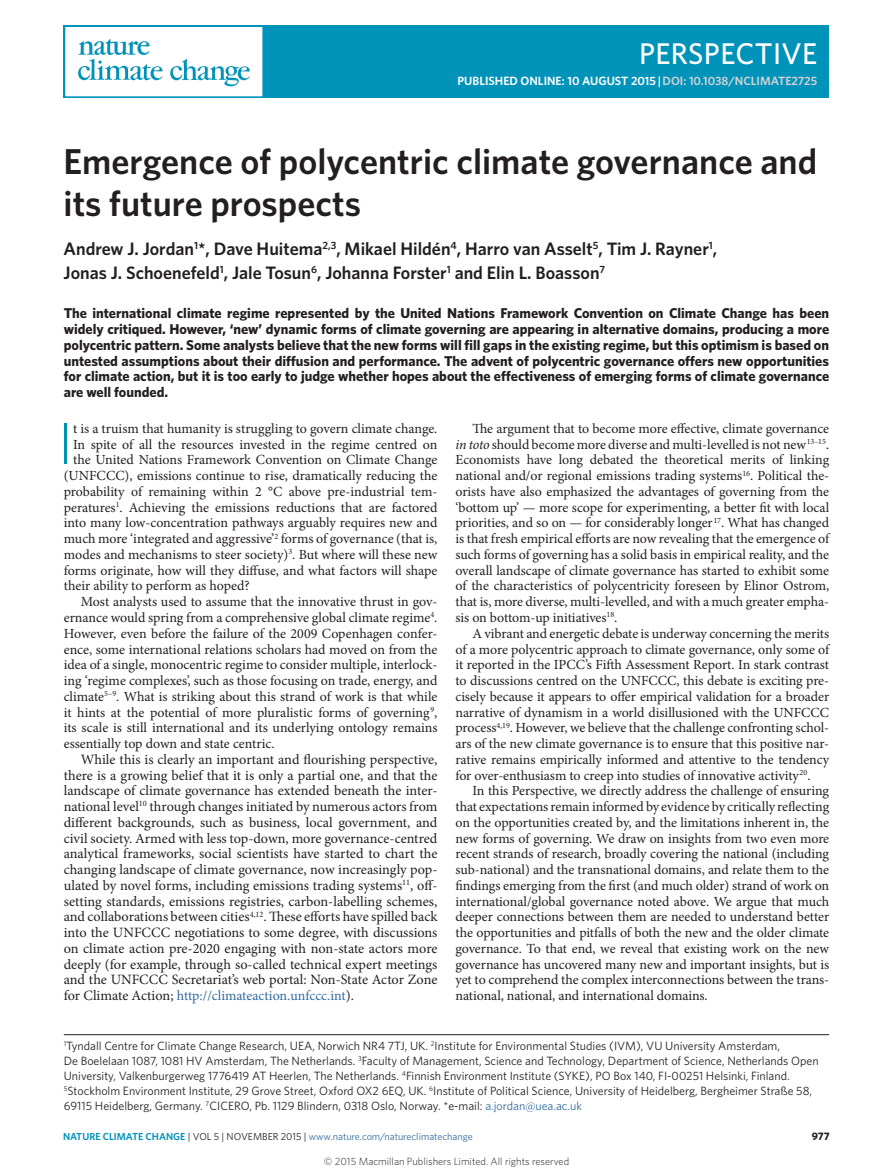
<style>
.page{position:relative;width:893px;height:1174px;background:#fff}
.page>*{position:absolute;margin:0;border:0;box-sizing:border-box;transform-origin:0 0}
.Body_first_w_drop_c{font:300 59.4px "Whitney";color:#0093ba}
.Title{font:600 36px/42px "Whitney";color:#231f20}
.t1{font:500 30px "Whitney";letter-spacing:.01em;color:#fff}
.Author{font:600 18px/24px "Whitney";color:#231f20}
.Body_text{font:14.25px/15.8px "Minion Pro";color:#231f20;text-align:justify}
.Abstract{font:700 14.25px/15.8px "Whitney";color:#231f20;text-align:justify}
.Body_text-2{font:13.95px/15.8px "Minion Pro";letter-spacing:-.005em;color:#231f20;text-align:justify}
.Body_first_w_drop_c-2{font:13.95px "Minion Pro";letter-spacing:-.005em;color:#231f20}
.Body_text-3{font:13.95px "Minion Pro";color:#316a9f}
.Address{font:12px/15px "Whitney";color:#231f20}
.t2{font:600 12px "Whitney";color:#fff}
.t3{font:700 10.8px "Whitney";color:#231f20}
.t4{font:300 10.5px "Whitney";color:#231f20}
.t5{font:10.2px "Whitney";color:#316a9f}
.s1{color:#d1d2d4}
.s2{font-style:italic}
.s3{color:#316a9f}
.s4{font-size:14.25px;color:#231f20}
.s5{font-weight:600;color:#0093ba}
.s6{color:#231f20}
</style>
<div class="page">
<hr style="left:64px;top:1034px;width:765px;height:1px;background:#231f20">
<div style="left:64px;top:26px;width:765px;height:72px;background:#0093ba"></div>
<div style="left:64px;top:26px;width:200px;height:72px;background:#fff;border:2px solid #0093ba"></div>
<svg style="left:170px;top:59px;width:80px;height:27px"></svg>
<svg style="left:78px;top:39px;width:84px;height:41px"></svg>
<p class="t1" style="left:639px;top:34px;width:180px">PERSPECTIVE</p>
<p class="t2" style="left:458px;top:73px;width:361px">PUBLISHED ONLINE: 10 AUGUST 2015 |<span class="s1">DOI: 10.1038/NCLIMATE2725</span></p>
<p class="Title" style="left:64px;top:140px;width:755px">Emergence of polycentric climate governance and its future prospects</p>
<p class="Author" style="left:64px;top:237px;width:655px">Andrew J. Jordan<sup>1</sup>*, Dave Huitema<sup>2,3</sup>, Mikael Hildén<sup>4</sup>, Harro van Asselt<sup>5</sup>, Tim J. Rayner<sup>1</sup>,<br>Jonas J. Schoenefeld<sup>1</sup>, Jale Tosun<sup>6</sup>, Johanna Forster<sup>1</sup> and Elin L. Boasson<sup>7</sup></p>
<p class="Abstract" style="left:64px;top:305px;width:767px">The international climate regime represented by the United Nations Framework Convention on Climate Change has been widely critiqued. However, ‘new’ dynamic forms of climate governing are appearing in alternative domains, producing a more polycentric pattern. Some analysts believe that the new forms will fill gaps in the existing regime, but this optimism is based on untested assumptions about their diffusion and performance. The advent of polycentric governance offers new opportunities for climate action, but it is too early to judge whether hopes about the effectiveness of emerging forms of climate governance are well founded.</p>
<p class="Body_text-2" style="left:455px;top:420px;width:375px;text-indent:17px">The argument that to become more effective, climate governance <span class="s2">in toto</span> should become more diverse and multi-levelled is not new<sup>13–15</sup>.<br>Economists have long debated the theoretical merits of linking national and/or regional emissions trading systems<sup>16</sup>. Political the&shy;orists have also emphasized the advantages of governing from the ‘bottom up’ — more scope for experimenting, a better fit with local priorities, and so on — for considerably longer<sup>17</sup>. What has changed is that fresh empirical efforts are now revealing that the emergence of such forms of governing has a solid basis in empirical reality, and the overall landscape of climate governance has started to exhibit some of the characteristics of polycentricity foreseen by Elinor Ostrom, that is, more diverse, multi-levelled, and with a much greater empha&shy;sis on bottom-up initiatives<sup>18</sup>.</p>
<p class="Body_text-2" style="left:455px;top:625px;width:375px;text-indent:17px">A vibrant and energetic debate is underway concerning the merits of a more polycentric approach to climate governance, only some of it reported in the IPCC’s Fifth Assessment Report. In stark contrast to discussions centred on the UNFCCC, this debate is exciting pre&shy;cisely because it appears to offer empirical validation for a broader narrative of dynamism in a world disillusioned with the UNFCCC process<sup>4,19</sup>. However, we believe that the challenge confronting schol&shy;ars of the new climate governance is to ensure that this positive nar&shy;rative remains empirically informed and attentive to the tendency for over-enthusiasm to creep into studies of innovative activity<sup>20</sup>.</p>
<p class="Body_text-2" style="left:455px;top:783px;width:375px;text-indent:17px">In this Perspective, we directly address the challenge of ensuring that expectations remain informed by evidence by critically reflecting on the opportunities created by, and the limitations inherent in, the new forms of governing. We draw on insights from two even more recent strands of research, broadly covering the national (including sub-national) and the transnational domains, and relate them to the findings emerging from the first (and much older) strand of work on international/global governance noted above. We argue that much deeper connections between them are needed to understand better the opportunities and pitfalls of both the new and the older climate governance. To that end, we reveal that existing work on the new governance has uncovered many new and important insights, but is yet to comprehend the complex interconnections between the trans&shy;national, national, and international domains.</p>
<p class="Address" style="left:64px;top:1038px;width:756px"><sup>1</sup>Tyndall Centre for Climate Change Research, UEA, Norwich NR4 7TJ, UK. <sup>2</sup>Institute for Environmental Studies (IVM), VU University Amsterdam,<br>De Boelelaan 1087, 1081 HV Amsterdam, The Netherlands. <sup>3</sup>Faculty of Management, Science and Technology, Department of Science, Netherlands Open University, Valkenburgerweg 1776419 AT Heerlen, The Netherlands. <sup>4</sup>Finnish Environment Institute (SYKE), PO Box 140, FI-00251 Helsinki, Finland.<br><sup>5</sup>Stockholm Environment Institute, 29 Grove Street, Oxford OX2 6EQ, UK. <sup>6</sup>Institute of Political Science, University of Heidelberg, Bergheimer Straße 58, 69115 Heidelberg, Germany. <sup>7</sup>CICERO, Pb. 1129 Blindern, 0318 Oslo, Norway. *e-mail: <span class="s3">a.jordan@uea.ac.uk</span></p>
<p class="Body_first_w_drop_c" style="left:57px;top:404px;width:17px">I</p>
<p class="Body_first_w_drop_c-2" style="left:73px;top:419px;width:366px">t is a truism that humanity is struggling to govern climate change.</p>
<p class="Body_first_w_drop_c-2" style="left:73px;top:435px;width:366px">In spite of all the resources invested in the regime centred on</p>
<p class="Body_first_w_drop_c-2" style="left:73px;top:450px;width:366px">the United Nations Framework Convention on Climate Change</p>
<p class="Body_first_w_drop_c-2" style="left:64px;top:466px;width:375px">(UNFCCC), emissions continue to rise, dramatically reducing the</p>
<p class="Body_first_w_drop_c-2" style="left:64px;top:482px;width:375px">probability of remaining within 2 °C above pre-industrial tem-</p>
<p class="Body_first_w_drop_c-2" style="left:64px;top:498px;width:375px">peratures<sup>1</sup>. Achieving the emissions reductions that are factored</p>
<p class="Body_first_w_drop_c-2" style="left:64px;top:513px;width:375px">into many low-concentration pathways arguably requires new and</p>
<p class="Body_first_w_drop_c-2" style="left:64px;top:529px;width:375px">much more ‘integrated and aggressive’<sup>2</sup> forms of governance (that is,</p>
<p class="Body_first_w_drop_c-2" style="left:64px;top:545px;width:375px">modes and mechanisms to steer society)<sup>3</sup>. But where will these new</p>
<p class="Body_first_w_drop_c-2" style="left:64px;top:561px;width:375px">forms originate, how will they diffuse, and what factors will shape</p>
<p class="Body_first_w_drop_c-2" style="left:64px;top:576px;width:188px">their ability to perform as hoped?</p>
<p class="Body_text-2" style="left:64px;top:594px;width:375px;text-indent:17px">Most analysts used to assume that the innovative thrust in gov&shy;ernance would spring from a comprehensive global climate regime<sup>4</sup>.<br>However, even before the failure of the 2009 Copenhagen confer&shy;ence, some international relations scholars had moved on from the idea of a single, monocentric regime to consider multiple, interlock&shy;ing ‘regime complexes’, such as those focusing on trade, energy, and climate<sup>5–9</sup>. What is striking about this strand of work is that while it hints at the potential of more pluralistic forms of governing<sup>9</sup>, its scale is still international and its underlying ontology remains essentially top down and state centric.</p>
<p class="Body_text" style="left:64px;top:751px;width:375px;text-indent:17px">While this is clearly an important and flourishing perspective, there is a growing belief that it is only a partial one, and that the landscape of climate governance has extended beneath the inter&shy;national level<sup>10</sup> through changes initiated by numerous actors from different backgrounds, such as business, local government, and civil society. Armed with less top-down, more governance-centred analytical frameworks, social scientists have started to chart the changing landscape of climate governance, now increasingly pop&shy;ulated by novel forms, including emissions trading systems<sup>11</sup>, off&shy;setting standards, emissions registries, carbon-labelling schemes, and collaborations between cities<sup>4,12</sup>. These efforts have spilled back into the UNFCCC negotiations to some degree, with discussions on climate action pre-2020 engaging with non-state actors more deeply (for example, through so-called technical expert meetings and the UNFCCC Secretariat’s web portal: Non-State Actor Zone</p>
<p class="Body_text-3" style="left:64px;top:986px;width:292px"><span class="s4">for Climate Action;</span> http://climateaction.unfccc.int<span class="s4">).</span></p>
<p class="t5" style="left:63px;top:1129px;width:411px"><span class="s5">NATURE CLIMATE CHANGE</span> <span class="s6">| VOL 5 | NOVEMBER 2015 |</span> www.nature.com/natureclimatechange</p>
<p class="t3" style="left:812px;top:1129px;width:19px">977</p>
<p class="t4" style="left:324px;top:1154px;width:247px">© 2015 Macmillan Publishers Limited. All rights reserved</p>
</div>
